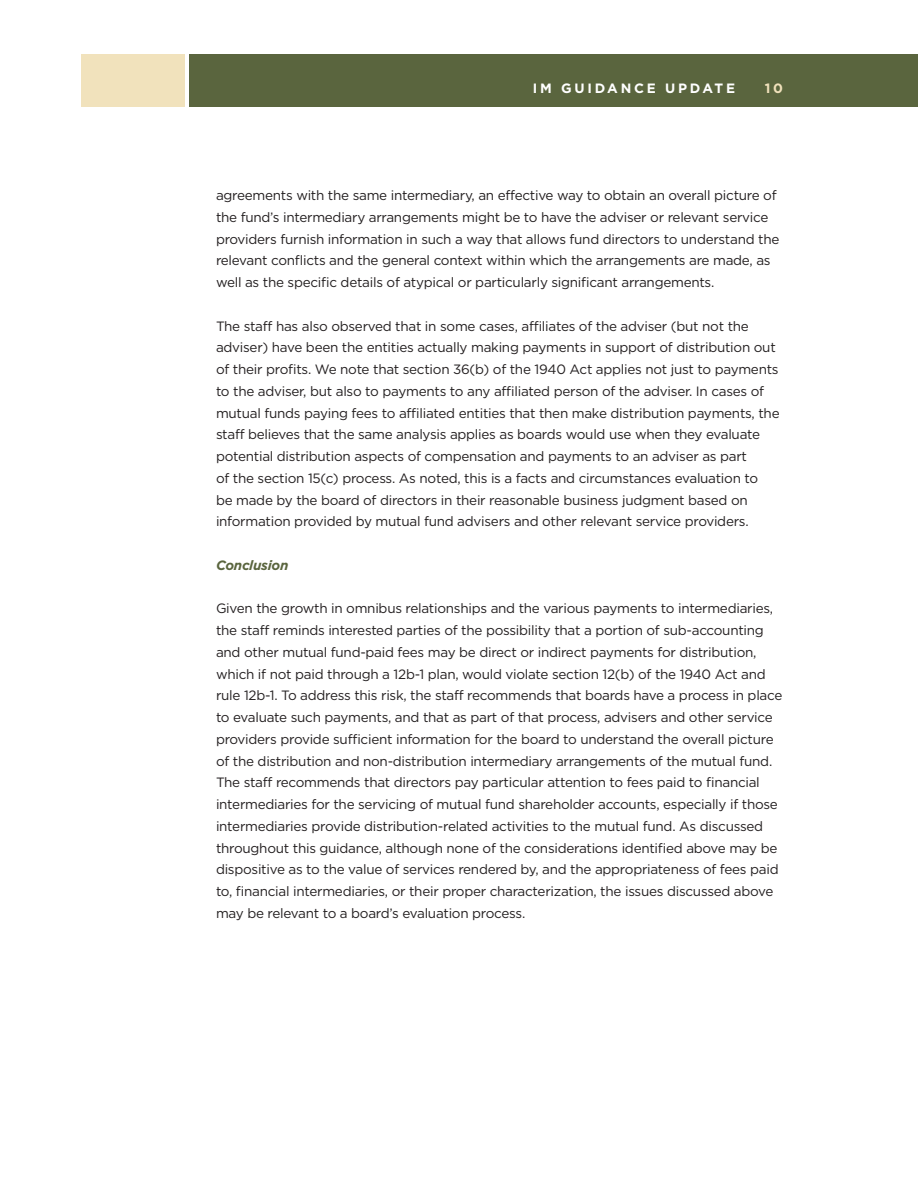
<style>
.page{position:relative;width:918px;height:1188px;background:#fff}
.page>*{position:absolute;margin:0;border:0;box-sizing:border-box;transform-origin:0 0}
.t1{font:13.5px/21.8px "Gotham HTF";letter-spacing:-.02em;color:#231f20}
.t2{font:700 13.5px "Gotham HTF";letter-spacing:.2em;color:#fff}
.t3{font:italic 700 13.5px "Gotham HTF";letter-spacing:-.02em;color:#5a653e}
.t4{font:700 13.5px "Gotham HTF";color:#f1e2bc}
</style>
<div class="page">
<div style="left:81px;top:54px;width:104px;height:53px;background:#f1e2bc"></div>
<div style="left:189px;top:54px;width:729px;height:53px;background:#5a653e"></div>
<p class="t2" style="left:533px;top:80px;width:204px">IM GUIDANCE UPDATE</p>
<p class="t4" style="left:765px;top:80px;width:20px">10</p>
<p class="t1" style="left:216px;top:184px;width:565px">agreements with the same intermediary, an effective way to obtain an overall picture of the fund’s intermediary arrangements might be to have the adviser or relevant service providers furnish information in such a way that allows fund directors to understand the relevant conflicts and the general context within which the arrangements are made, as well as the specific details of atypical or particularly significant arrangements.</p>
<p class="t1" style="left:216px;top:315px;width:565px">The staff has also observed that in some cases, affiliates of the adviser (but not the adviser) have been the entities actually making payments in support of distribution out of their profits. We note that section 36(b) of the 1940 Act applies not just to payments to the adviser, but also to payments to any affiliated person of the adviser. In cases of mutual funds paying fees to affiliated entities that then make distribution payments, the staff believes that the same analysis applies as boards would use when they evaluate potential distribution aspects of compensation and payments to an adviser as part<br>of the section 15(c) process. As noted, this is a facts and circumstances evaluation to<br>be made by the board of directors in their reasonable business judgment based on information provided by mutual fund advisers and other relevant service providers.</p>
<h2 class="t3" style="left:216px;top:557px;width:74px">Conclusion</h2>
<p class="t1" style="left:216px;top:597px;width:568px">Given the growth in omnibus relationships and the various payments to intermediaries, the staff reminds interested parties of the possibility that a portion of sub-accounting and other mutual fund-paid fees may be direct or indirect payments for distribution, which if not paid through a 12b-1 plan, would violate section 12(b) of the 1940 Act and rule 12b-1. To address this risk, the staff recommends that boards have a process in place to evaluate such payments, and that as part of that process, advisers and other service providers provide sufficient information for the board to understand the overall picture of the distribution and non-distribution intermediary arrangements of the mutual fund.<br>The staff recommends that directors pay particular attention to fees paid to financial intermediaries for the servicing of mutual fund shareholder accounts, especially if those intermediaries provide distribution-related activities to the mutual fund. As discussed throughout this guidance, although none of the considerations identified above may be dispositive as to the value of services rendered by, and the appropriateness of fees paid to, financial intermediaries, or their proper characterization, the issues discussed above may be relevant to a board’s evaluation process.</p>
</div>
